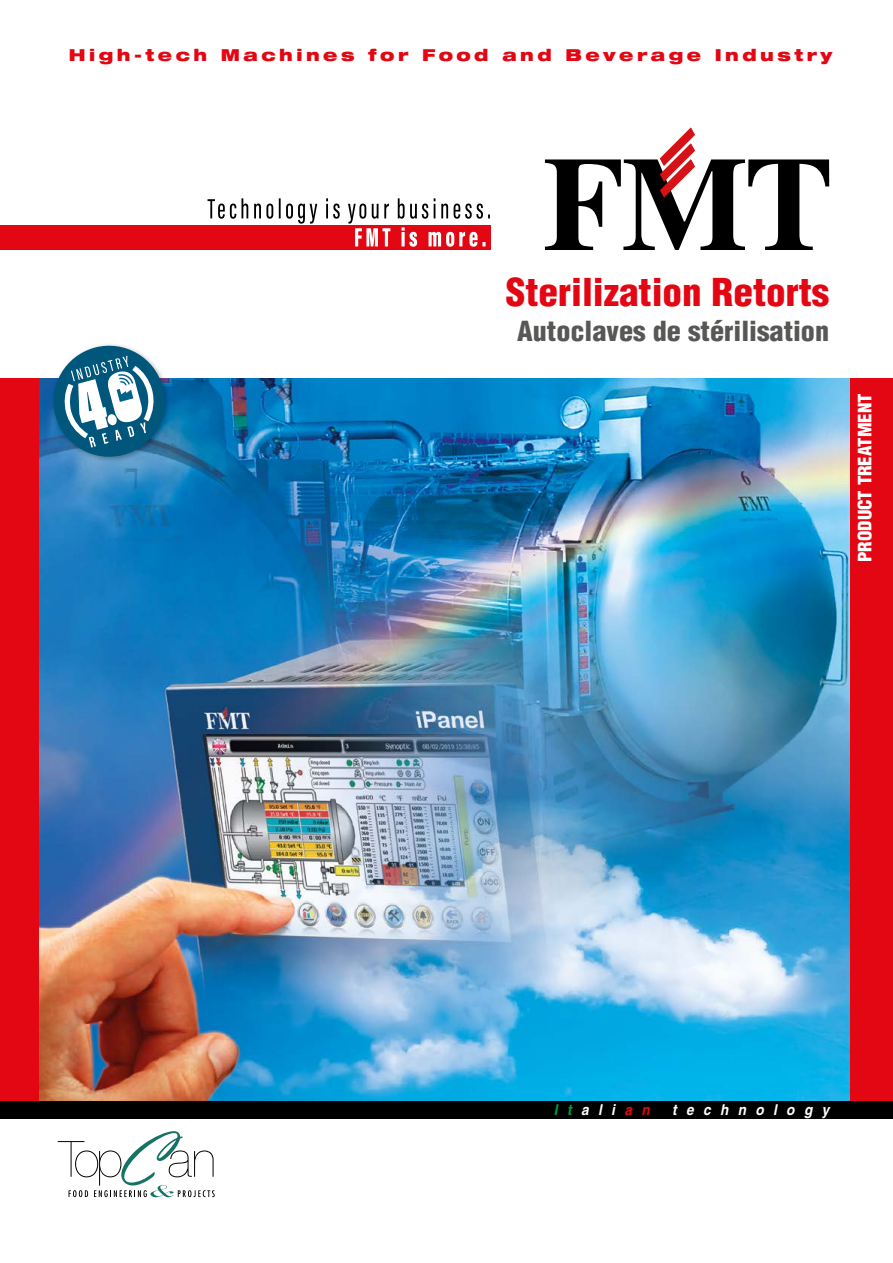
<style>
.page{position:relative;width:893px;height:1263px;background:#fff}
.page>*{position:absolute;margin:0;border:0;box-sizing:border-box;transform-origin:0 0}
.t1{font:900 condensed 37.5px "Helvetica LT";color:#e30613;scale:1.05 1}
.t2{font:900 condensed 27px "Helvetica LT";color:#575756;scale:1.05 1}
.t3{font:900 condensed 18px "Helvetica LT";color:#fff;scale:1.05 1}
.t4{font:900 expanded 16.5px "Helvetica Neue LT";letter-spacing:.21em;color:#e30613}
.t5{font:italic 700 15px "Helvetica LT";letter-spacing:.7em;color:#fff;scale:.9 1}
.s1{color:#009e3d}
.s2{color:#e30613}
</style>
<div class="page">
<img style="left:38px;top:378px;width:812px;height:723px">
<div style="left:850px;top:378px;width:43px;height:740px;background:#e30613"></div>
<div style="left:0;top:378px;width:38px;height:740px;background:#e30613"></div>
<svg style="left:545px;top:128px;width:284px;height:122px"></svg>
<div style="left:0;top:225px;width:491px;height:25px;background:#e30613"></div>
<svg style="left:208px;top:198px;width:282px;height:49px"></svg>
<svg style="left:58px;top:1131px;width:157px;height:66px"></svg>
<div style="left:0;top:1101px;width:893px;height:17px;background:#000"></div>
<svg style="left:48px;top:344px;width:123px;height:119px"></svg>
<p class="t4" style="left:69px;top:45px;width:765px">High-tech Machines for Food and Beverage Industry</p>
<h1 class="t1" style="left:506px;top:269px;width:310px">Sterilization Retorts</h1>
<h2 class="t2" style="left:517px;top:314px;width:299px">Autoclaves de stérilisation</h2>
<p class="t3" style="left:853px;top:562px;width:162px;rotate:-90deg">PRODUCT TREATMENT</p>
<p class="t5" style="left:554px;top:1100px;width:108px"><span class="s1">It</span>ali<span class="s2">an</span></p>
<p class="t5" style="left:672px;top:1100px;width:176px">technology</p>
</div>
